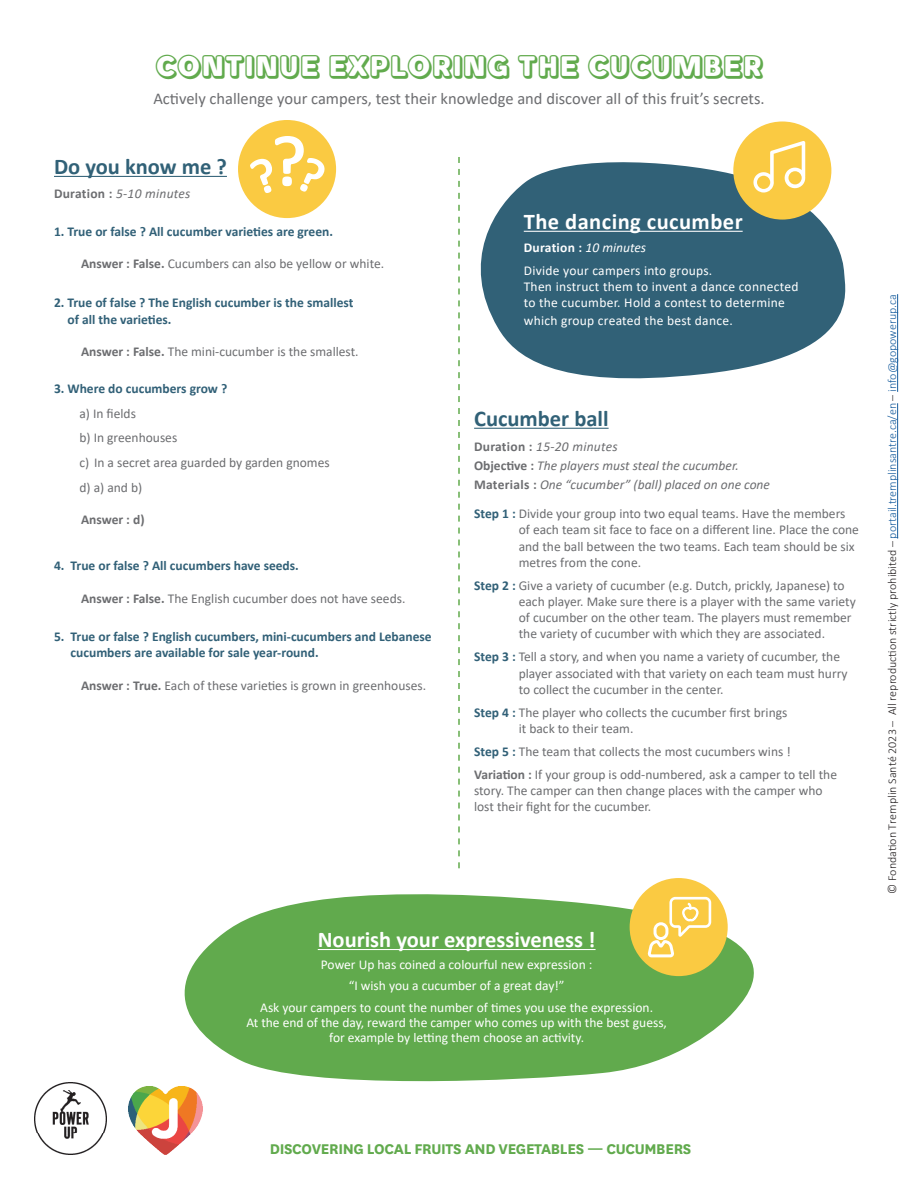
<style>
.page{position:relative;width:918px;height:1188px;background:#fff}
.page>*{position:absolute;margin:0;border:0;box-sizing:border-box;transform-origin:0 0}
.t1{font:71.85px "Calibri";color:#fff;scale:1.07 1}
.t2{font:30px "Buba DEMO Outline";letter-spacing:.01em;color:#61aa4d}
.t3{font:700 22.5px "Calibri";color:#fff}
.t4{font:700 22.5px "Calibri";color:#316177}
.t5{font:700 22.5px "Calibri";letter-spacing:.02em;color:#fff}
.t6{font:16.5px "Calibri";color:#6c6d70}
.t7{font:700 16.5px "National";letter-spacing:-.02em;color:#61aa4d}
.t8{font:13.5px/16.2px "Calibri";color:#6c6d70}
.t9{font:700 13.5px/16.2px "Calibri";color:#316077}
.t10{font:13.5px/21.8px "Calibri";color:#fff;text-align:center}
.t11{font:13.5px/23px "Calibri";letter-spacing:.02em;color:#fff}
.t12{font:italic 13.5px/19.2px "Calibri";color:#6c6d70}
.t13{font:italic 13.5px "Calibri";letter-spacing:.02em;color:#6c6d70}
.t14{font:700 13.5px "Calibri";color:#6c6d70}
.t15{font:300 12px "Calibri";color:#231f20}
.s1{font-weight:700;font-style:normal}
.s2{font-weight:700}
.s3{font-style:italic}
.s4{font-weight:700;color:#316077}
.s5{color:#175d9e}
</style>
<div class="page">
<hr style="left:897px;top:403px;width:1px;height:136px;background:#175d9e">
<hr style="left:897px;top:294px;width:1px;height:98px;background:#175d9e">
<svg style="left:184px;top:880px;width:570px;height:202px;fill:#61aa4d"></svg>
<hr style="left:54px;top:176px;width:173px;height:1px;background:#316177">
<hr style="left:318px;top:949px;width:278px;height:1px;background:#fff">
<hr style="left:474px;top:428px;width:135px;height:1px;background:#316177">
<div style="left:630px;top:878px;width:98px;height:98px;background:#faca42;border-radius:50%"></div>
<svg style="left:647px;top:897px;width:64px;height:61px"></svg>
<svg style="left:458px;top:157px;width:2px;height:711px"></svg>
<img style="left:106px;top:1076px;width:125px;height:79px">
<svg style="left:459px;top:150px;width:387px;height:241px;fill:#316177"></svg>
<hr style="left:524px;top:231px;width:219px;height:1px;background:#fff">
<div style="left:238px;top:120px;width:98px;height:98px;background:#faca42;border-radius:50%"></div>
<div style="left:733px;top:122px;width:98px;height:98px;background:#faca42;border-radius:50%"></div>
<svg style="left:753px;top:141px;width:53px;height:52px"></svg>
<img style="left:34px;top:1083px;width:72px;height:72px">
<h2 class="t2" style="left:155px;top:47px;width:609px">CONTINUE EXPLORING THE CUCUMBER</h2>
<p class="t6" style="left:153px;top:87px;width:613px">Actively challenge your campers, test their knowledge and discover all of this fruit’s secrets.</p>
<h1 class="t1" style="left:271px;top:111px;width:35px">?</h1>
<h3 class="t4" style="left:54px;top:150px;width:174px">Do you know me ?</h3>
<p class="t13" style="left:54px;top:184px;width:138px"><span class="s1">Duration :</span> 5-10 minutes</p>
<p class="t9" style="left:54px;top:223px;width:281px">1. True or false ? All cucumber varieties are green.</p>
<p class="t8" style="left:81px;top:255px;width:305px"><span class="s2">Answer : False.</span> Cucumbers can also be yellow or white.</p>
<p class="t9" style="left:68px;top:295px;width:287px;text-indent:-14px">2. True of false ? The English cucumber is the smallest of all the varieties.</p>
<p class="t8" style="left:81px;top:343px;width:279px"><span class="s2">Answer : False.</span> The mini-cucumber is the smallest.</p>
<p class="t9" style="left:54px;top:380px;width:175px">3. Where do cucumbers grow ?</p>
<p class="t8" style="left:80px;top:400px;width:252px;line-height:24.8px">a) In fields<br>b) In greenhouses<br>c) In a secret area guarded by garden gnomes d) a) and b)</p>
<p class="t14" style="left:81px;top:510px;width:65px">Answer : d)</p>
<p class="t9" style="left:54px;top:557px;width:246px">4. True or false ? All cucumbers have seeds.</p>
<p class="t8" style="left:81px;top:590px;width:326px"><span class="s2">Answer : False.</span> The English cucumber does not have seeds.</p>
<p class="t9" style="left:71px;top:628px;width:363px;text-indent:-17px">5. True or false ? English cucumbers, mini-cucumbers and Lebanese cucumbers are available for sale year-round.</p>
<p class="t8" style="left:81px;top:677px;width:347px"><span class="s2">Answer : True.</span> Each of these varieties is grown in greenhouses.</p>
<h3 class="t5" style="left:524px;top:205px;width:220px">The dancing cucumber</h3>
<p class="t11" style="left:524px;top:235px;width:190px"><span class="s2">Duration :</span> <span class="s3">10 minutes<br></span>Divide your campers into groups.</p>
<p class="t11" style="left:524px;top:278px;width:276px;line-height:16.2px">Then instruct them to invent a dance connected to the cucumber. Hold a contest to determine</p>
<p class="t11" style="left:524px;top:309px;width:210px">which group created the best dance.</p>
<h3 class="t4" style="left:474px;top:402px;width:136px">Cucumber ball</h3>
<p class="t12" style="left:474px;top:436px;width:297px"><span class="s1">Duration :</span> 15-20 minutes<br><span class="s1">Objective :</span> The players must steal the cucumber.<br><span class="s1">Materials :</span> One “cucumber” (ball) placed on one cone</p>
<p class="t8" style="left:519px;top:505px;width:342px;text-indent:-45px"><span class="s4">Step 1 :</span> Divide your group into two equal teams. Have the members of each team sit face to face on a different line. Place the cone and the ball between the two teams. Each team should be six metres from the cone.</p>
<p class="t8" style="left:519px;top:577px;width:339px;text-indent:-45px"><span class="s4">Step 2 :</span> Give a variety of cucumber (e.g. Dutch, prickly, Japanese) to each player. Make sure there is a player with the same variety of cucumber on the other team. The players must remember the variety of cucumber with which they are associated.</p>
<p class="t8" style="left:519px;top:648px;width:330px;text-indent:-45px"><span class="s4">Step 3 :</span> Tell a story, and when you name a variety of cucumber, the player associated with that variety on each team must hurry to collect the cucumber in the center.</p>
<p class="t8" style="left:519px;top:704px;width:270px;text-indent:-45px"><span class="s4">Step 4 :</span> The player who collects the cucumber first brings it back to their team.</p>
<p class="t8" style="left:474px;top:740px;width:364px;line-height:23px"><span class="s4">Step 5 :</span> The team that collects the most cucumbers wins !<br><span class="s2">Variation :</span> If your group is odd-numbered, ask a camper to tell the</p>
<p class="t8" style="left:474px;top:782px;width:350px">story. The camper can then change places with the camper who lost their fight for the cucumber.</p>
<h3 class="t3" style="left:318px;top:924px;width:279px">Nourish your expressiveness !</h3>
<p class="t10" style="left:260px;top:953px;width:394px">Power Up has coined a colourful new expression :<br>“I wish you a cucumber of a great day!”<br>Ask your campers to count the number of times you use the expression.</p>
<p class="t10" style="left:246px;top:1015px;width:422px;line-height:15px">At the end of the day, reward the camper who comes up with the best guess, for example by letting them choose an activity.</p>
<p class="t15" style="left:885px;top:894px;width:601px;rotate:-90deg">© Fondation Tremplin Santé 2023 – All reproduction strictly prohibited – <span class="s5">portail.tremplinsantre.ca/en</span> – <span class="s5">info@gopowerup.ca</span></p>
<p class="t7" style="left:270px;top:1138px;width:423px">DISCOVERING LOCAL FRUITS AND VEGETABLES — CUCUMBERS</p>
</div>
